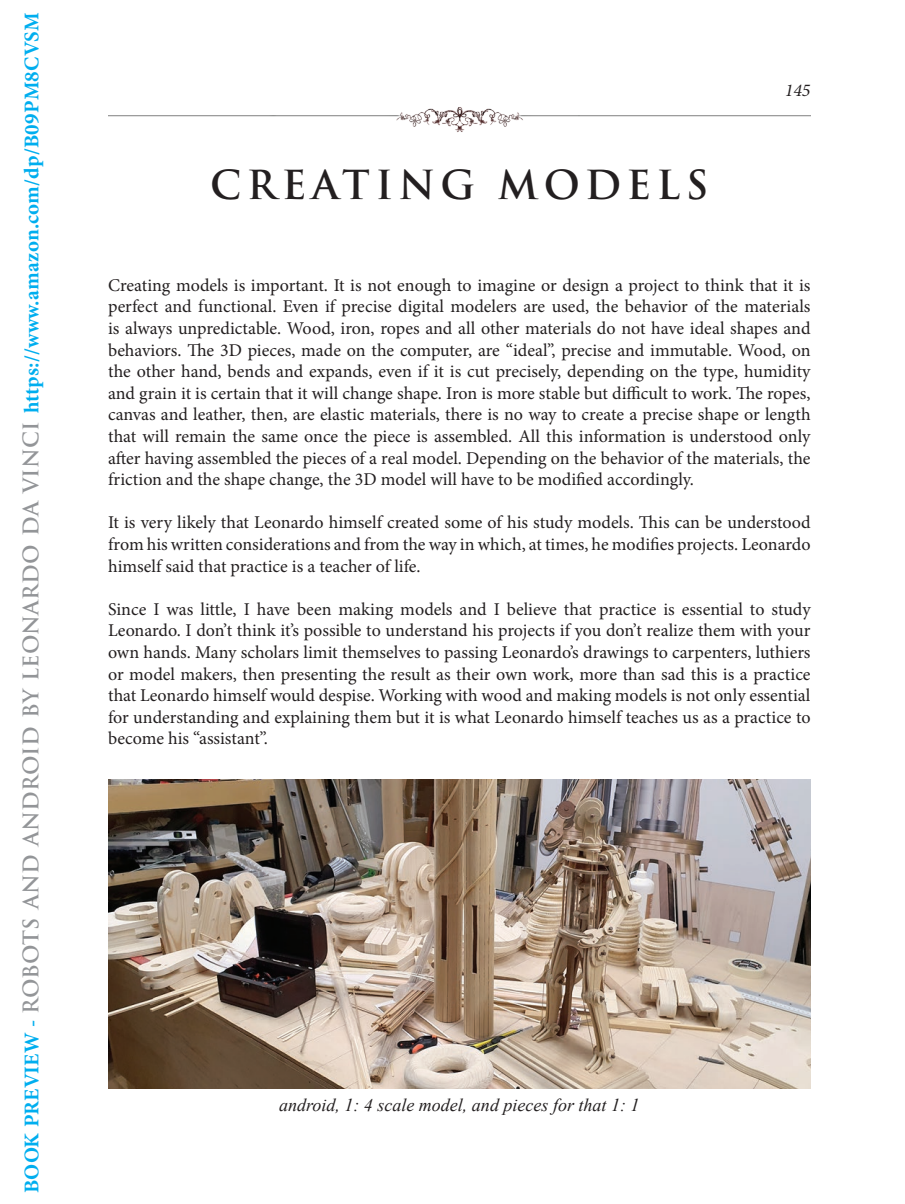
<style>
.page{position:relative;width:905px;height:1204px;background:#fff}
.page>*{position:absolute;margin:0;border:0;box-sizing:border-box;transform-origin:0 0}
.t1{font:700 39px "Trajan Pro";letter-spacing:.14em;color:#231f20}
.t2{font:700 21px "Minion Pro";letter-spacing:.005em;color:#00aeef}
.t3{font:18px/21.6px "Minion Pro";color:#231f20;text-align:justify}
.t4{font:italic 18px "Times New Roman";color:#231f20}
.t5{font:italic 18px "Minion Pro";color:#231f20}
.s1{font-family:"Trajan Pro";color:#939598}
</style>
<div class="page">
<img style="left:108px;top:780px;width:702px;height:308px">
<img style="left:108px;top:107px;width:702px;height:25px">
<p class="t2" style="left:17px;top:1193px;width:1182px;rotate:-90deg">BOOK PREVIEW - <span class="s1">ROBOTS AND ANDROID BY LEONARDO DA VINCI</span> https://www.amazon.com/dp/B09PM8CVSM</p>
<h1 class="t1" style="left:210px;top:160px;width:499px">CREATING MODELS</h1>
<p class="t5" style="left:784px;top:78px;width:27px">145</p>
<p class="t3" style="left:108px;top:274px;width:704px">Creating models is important. It is not enough to imagine or design a project to think that it is perfect and functional. Even if precise digital modelers are used, the behavior of the materials is always unpredictable. Wood, iron, ropes and all other materials do not have ideal shapes and behaviors. The 3D pieces, made on the computer, are “ideal”, precise and immutable. Wood, on the other hand, bends and expands, even if it is cut precisely, depending on the type, humidity and grain it is certain that it will change shape. Iron is more stable but difficult to work. The ropes, canvas and leather, then, are elastic materials, there is no way to create a precise shape or length that will remain the same once the piece is assembled. All this information is understood only after having assembled the pieces of a real model. Depending on the behavior of the materials, the friction and the shape change, the 3D model will have to be modified accordingly.</p>
<p class="t3" style="left:108px;top:512px;width:704px">It is very likely that Leonardo himself created some of his study models. This can be understood from his written considerations and from the way in which, at times, he modifies projects. Leonardo himself said that practice is a teacher of life.</p>
<p class="t3" style="left:108px;top:598px;width:704px">Since I was little, I have been making models and I believe that practice is essential to study Leonardo. I don’t think it’s possible to understand his projects if you don’t realize them with your own hands. Many scholars limit themselves to passing Leonardo’s drawings to carpenters, luthiers or model makers, then presenting the result as their own work, more than sad this is a practice that Leonardo himself would despise. Working with wood and making models is not only essential for understanding and explaining them but it is what Leonardo himself teaches us as a practice to become his “assistant”.</p>
<p class="t4" style="left:279px;top:1092px;width:362px">android, 1: 4 scale model, and pieces for that 1: 1</p>
</div>
